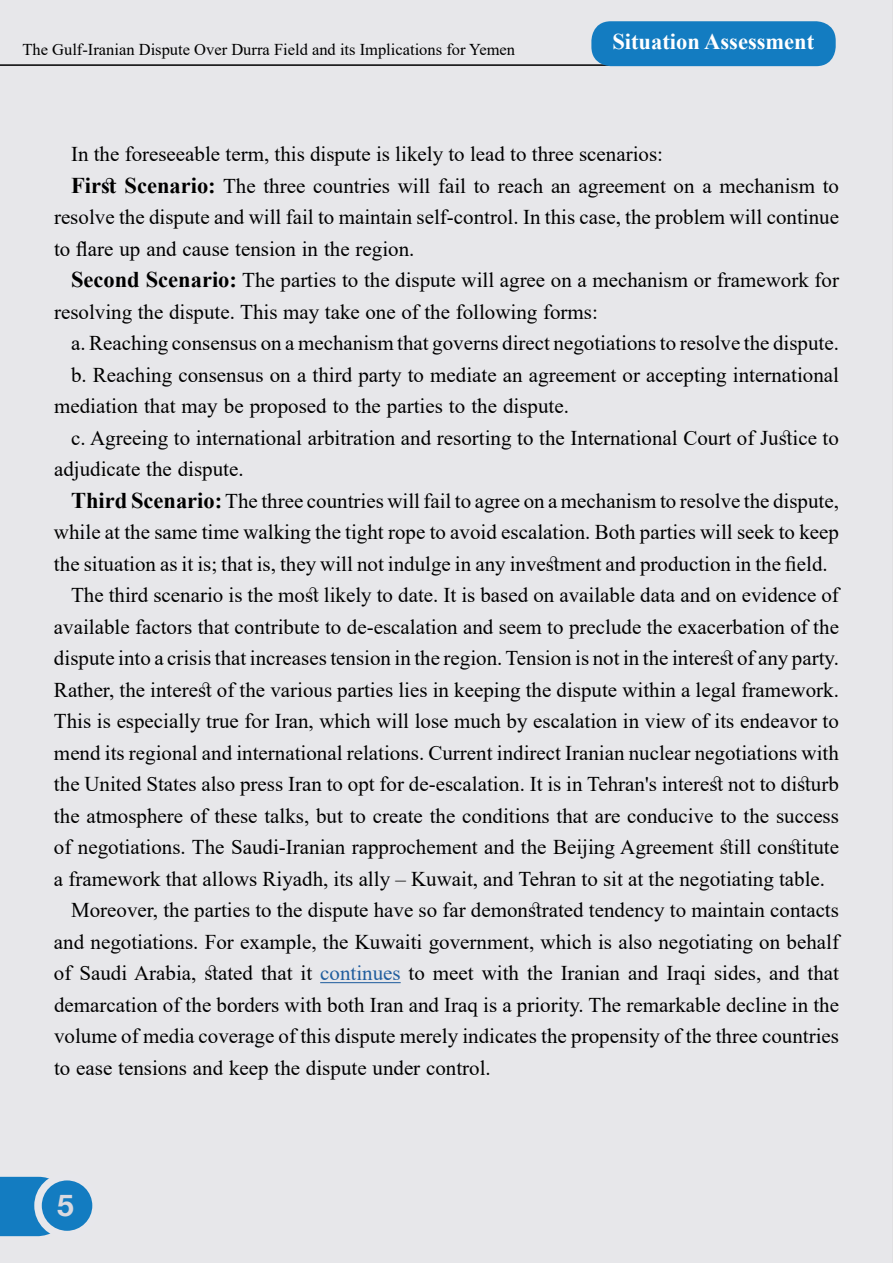
<style>
.page{position:relative;width:893px;height:1263px;background:#e7e7ea}
.page>*{position:absolute;margin:0;border:0;box-sizing:border-box;transform-origin:0 0}
.t1{font:700 30px "Helvetica Neue LT";color:#dad9df}
.t2{font:700 22.5px "Times New Roman";color:#fff}
.t3{font:21px "Times New Roman";color:#000}
.t4{font:16.5px "Times New Roman";color:#000}
.s1{font-weight:700;font-size:22.5px}
.s2{color:#215e9e}
</style>
<div class="page">
<hr style="left:320px;top:982px;width:81px;height:1px;background:#215e9e">
<div style="left:0;top:1177px;width:54px;height:59px;background:#137cc1"></div>
<div style="left:38px;top:1177px;width:58px;height:57px;background:#137cc1;border-radius:50%"></div>
<div style="left:34px;top:1173px;width:66px;height:65px;border:8px solid #e7e7eb;border-radius:50%"></div>
<hr style="left:0;top:64px;width:773px;height:2px;background:#000">
<div style="left:591px;top:21px;width:245px;height:45px;background:#137cc1;border-radius:20px"></div>
<p class="t4" style="left:22px;top:38px;width:494px">The Gulf-Iranian Dispute Over Durra Field and its Implications for Yemen</p>
<p class="t2" style="left:612px;top:26px;width:203px">Situation Assessment</p>
<p class="t3" style="left:71px;top:139px;width:593px">In the foreseeable term, this dispute is likely to lead to three scenarios:</p>
<p class="t3" style="left:71px;top:171px;width:769px"><span class="s1">First Scenario:</span> The three countries will fail to reach an agreement on a mechanism to</p>
<p class="t3" style="left:54px;top:202px;width:786px">resolve the dispute and will fail to maintain self-control In. this case, the problem will continue</p>
<p class="t3" style="left:54px;top:234px;width:362px">to flare up and cause tension in the region.</p>
<p class="t3" style="left:71px;top:265px;width:769px"><span class="s1">Second Scenario:</span> The parties to the dispute will agree on a mechanism or framework for</p>
<p class="t3" style="left:54px;top:297px;width:545px">resolving the dispute. This may take one of the following forms:</p>
<p class="t3" style="left:71px;top:328px;width:769px">.a Reaching consensus on a mechanism that governs direct negotiations to resolve the dispute.</p>
<p class="t3" style="left:71px;top:360px;width:769px">.b Reaching consensus on a third party to mediate an agreement or accepting international</p>
<p class="t3" style="left:54px;top:391px;width:516px">mediation that may be proposed to the parties to the dispute.</p>
<p class="t3" style="left:71px;top:423px;width:769px">.c Agreeing to international arbitration and resorting to the International Court of Justice to</p>
<p class="t3" style="left:54px;top:454px;width:191px">adjudicate the dispute.</p>
<p class="t3" style="left:71px;top:486px;width:769px"><span class="s1">Third Scenario:</span>The three countries will fail to agree on a mechanism to resolve the dispute,</p>
<p class="t3" style="left:54px;top:517px;width:786px">while at the same time walking the tight rope to avoid escalation. Both parties will seek to keep</p>
<p class="t3" style="left:54px;top:549px;width:775px">the situation as isit ; that is, they will not indulge in any investment and production in the field.</p>
<p class="t3" style="left:71px;top:580px;width:769px">The third scenario is the most likely to date It. is based on available data and on evidence of</p>
<p class="t3" style="left:54px;top:612px;width:786px">available factors that contribute to de-escalation and seem to preclude the exacerbation of the</p>
<p class="t3" style="left:54px;top:643px;width:786px">dispute into a crisis that increases tension in the region.Tension is not in the interest of any party.</p>
<p class="t3" style="left:54px;top:675px;width:786px">Rather, the interest of the various parties lies in keeping the dispute within a legal framework.</p>
<p class="t3" style="left:54px;top:706px;width:786px">This is especially true for Iran, which will lose much by escalation in view of its endeavor to</p>
<p class="t3" style="left:54px;top:738px;width:786px">mend its regional and international relations. Current indirect Iranian nuclear negotiations with</p>
<p class="t3" style="left:54px;top:769px;width:786px">the United States also press Iran to opt for de-escalation It. is in Tehran s' interest not to disturb</p>
<p class="t3" style="left:54px;top:801px;width:786px">the atmosphere of these talks, but to create the conditions that are conducive to the success</p>
<p class="t3" style="left:54px;top:832px;width:786px">of negotiations. The Saudi-Iranian rapprochement and the Beijing Agreement still constitute</p>
<p class="t3" style="left:54px;top:864px;width:773px">a framework that allows Riyadh, its ally – Kuwait, and Tehran to sit at the negotiating table.</p>
<p class="t3" style="left:71px;top:895px;width:769px">Moreover, the parties to the dispute have so far demonstrated tendency to maintain contacts</p>
<p class="t3" style="left:54px;top:927px;width:786px">and negotiations. For example, the Kuwaiti government, which is also negotiating on behalf</p>
<p class="t3" style="left:54px;top:958px;width:786px">of Saudi Arabia, stated that it <span class="s2">continues</span> to meet with the Iranian and Iraqi sides, and that</p>
<p class="t3" style="left:54px;top:990px;width:786px">demarcation of the borders with both Iran and Iraq is a priority. The remarkable decline in the</p>
<p class="t3" style="left:54px;top:1021px;width:786px">volume of media coverage of this dispute merely indicates the propensity of the three countries</p>
<p class="t3" style="left:54px;top:1053px;width:438px">to ease tensions and keep the dispute under control.</p>
<h1 class="t1" style="left:57px;top:1188px;width:18px">5</h1>
</div>
